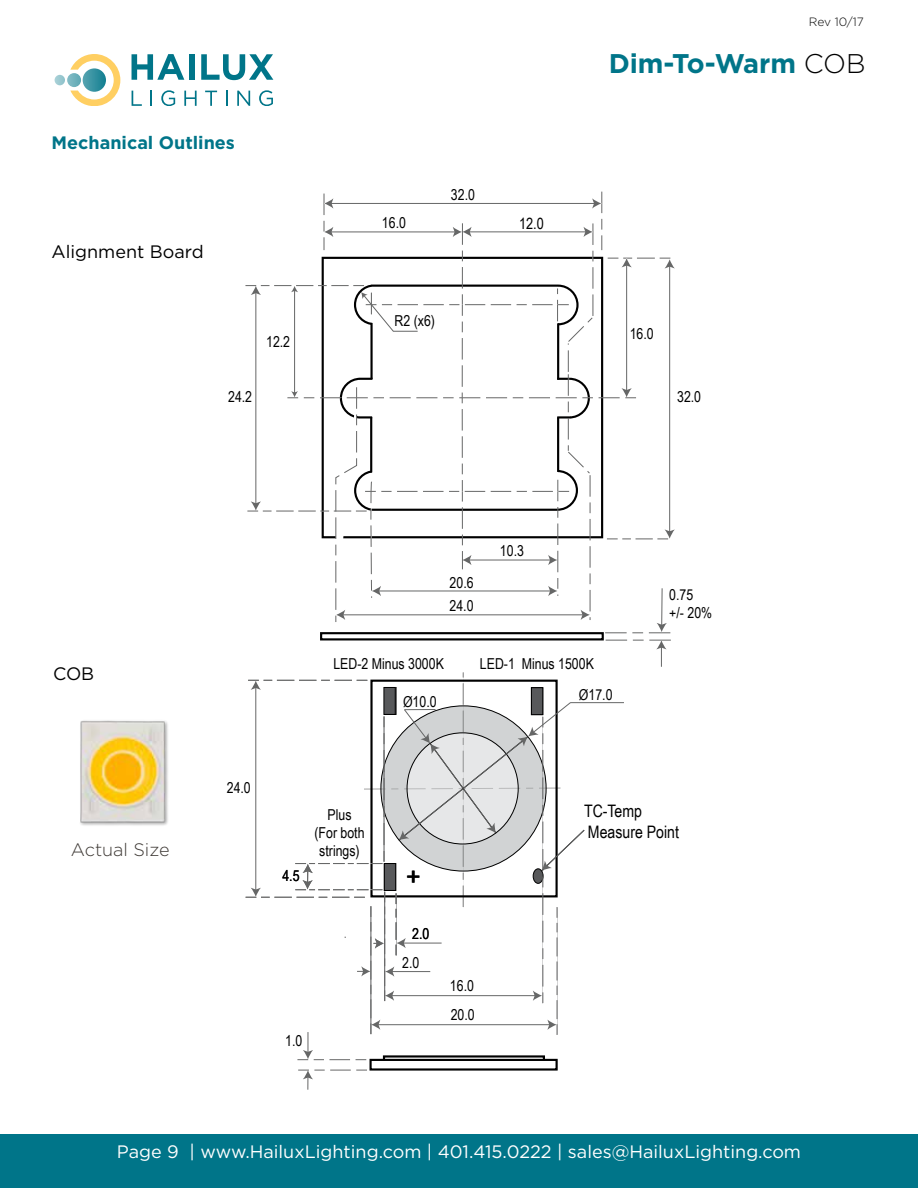
<style>
.page{position:relative;width:918px;height:1188px;background:#fff}
.page>*{position:absolute;margin:0;border:0;box-sizing:border-box;transform-origin:0 0}
.t1{font:30.9px "Arial Narrow";color:#000}
.t2{font:700 27px "Gotham HTF";color:#007589}
.t3{font:18px "Gotham HTF";color:#fff}
.t4{font:700 18px "Gotham HTF";color:#007589}
.t5{font:18px "Gotham HTF";color:#000}
.t6{font:300 18px "Gotham HTF";color:#3d3834}
.t7{font:17.25px/20.7px "Arial Narrow";color:#000}
.t8{font:15.45px "Arial Narrow";color:#000}
.t9{font:15px/18px "Arial Narrow";color:#000}
.t10{font:300 12px "Gotham HTF";letter-spacing:-.005em;color:#000}
.s1{font-weight:300;color:#000}
</style>
<div class="page">
<div style="left:0;top:1134px;width:918px;height:54px;background:#007589"></div>
<svg style="left:132px;top:54px;width:52px;height:26px"></svg>
<div style="left:189px;top:54px;width:6px;height:26px;background:#007589"></div>
<svg style="left:201px;top:54px;width:72px;height:26px"></svg>
<svg style="left:132px;top:91px;width:10px;height:15px"></svg>
<svg style="left:150px;top:91px;width:2px;height:15px"></svg>
<svg style="left:161px;top:90px;width:14px;height:16px"></svg>
<svg style="left:184px;top:91px;width:13px;height:15px"></svg>
<svg style="left:205px;top:91px;width:12px;height:15px"></svg>
<svg style="left:226px;top:91px;width:2px;height:15px"></svg>
<svg style="left:237px;top:91px;width:13px;height:15px"></svg>
<svg style="left:259px;top:90px;width:14px;height:16px"></svg>
<svg style="left:55px;top:54px;width:65px;height:52px"></svg>
<div style="left:320px;top:632px;width:284px;height:8px;border:2px solid #000"></div>
<svg style="left:606px;top:640px;width:65px;height:27px"></svg>
<svg style="left:245px;top:192px;width:430px;height:441px"></svg>
<div style="left:370px;top:1059px;width:188px;height:12px;border:2px solid #000"></div>
<svg style="left:298px;top:1070px;width:69px;height:20px"></svg>
<svg style="left:246px;top:672px;width:339px;height:388px"></svg>
<hr style="left:570px;top:702px;width:54px;height:1px;background:#666767">
<img style="left:80px;top:720px;width:88px;height:106px">
<p class="t10" style="left:809px;top:15px;width:57px">Rev 10/17</p>
<p class="t4" style="left:52px;top:132px;width:185px">Mechanical Outlines</p>
<p class="t5" style="left:52px;top:242px;width:154px">Alignment Board</p>
<p class="t9" style="left:266px;top:332px;width:26px">12.2</p>
<p class="t9" style="left:382px;top:213px;width:26px">16.0</p>
<p class="t9" style="left:451px;top:185px;width:26px">32.0</p>
<p class="t9" style="left:395px;top:311px;width:42px">R2 (x6)</p>
<p class="t8" style="left:519px;top:212px;width:26px">12.0</p>
<h2 class="t2" style="left:609px;top:48px;width:258px">Dim-To-Warm <span class="s1">COB</span></h2>
<p class="t9" style="left:630px;top:324px;width:26px">16.0</p>
<p class="t9" style="left:228px;top:388px;width:26px">24.2</p>
<p class="t9" style="left:677px;top:387px;width:26px">32.0</p>
<p class="t5" style="left:53px;top:664px;width:43px">COB</p>
<p class="t6" style="left:71px;top:840px;width:100px">Actual Size</p>
<p class="t9" style="left:227px;top:778px;width:26px">24.0</p>
<p class="t9" style="left:450px;top:573px;width:26px">20.6</p>
<p class="t9" style="left:450px;top:596px;width:26px">24.0</p>
<p class="t9" style="left:500px;top:541px;width:26px">10.3</p>
<p class="t9" style="left:333px;top:654px;width:112px">LED-2 Minus 3000K</p>
<p class="t9" style="left:480px;top:654px;width:115px">LED-1 Minus 1500K</p>
<p class="t9" style="left:403px;top:692px;width:35px">Ø10.0</p>
<p class="t9" style="left:579px;top:685px;width:35px">Ø17.0</p>
<p class="t9" style="left:669px;top:585px;width:44px">0.75<br>+/- 20%</p>
<p class="t9" style="left:314px;top:805px;width:52px;text-align:center">Plus (For both strings)</p>
<p class="t9" style="left:282px;top:866px;width:19px">4.5</p>
<h1 class="t1" style="left:389px;top:884px;width:16px;rotate:-90deg">+</h1>
<p class="t9" style="left:412px;top:924px;width:19px">2.0</p>
<p class="t9" style="left:285px;top:1031px;width:19px">1.0</p>
<p class="t9" style="left:402px;top:953px;width:19px">2.0</p>
<p class="t9" style="left:450px;top:971px;width:26px;line-height:29px">16.0<br>20.0</p>
<p class="t7" style="left:584px;top:800px;width:96px">TC-Temp<br>Measure Point</p>
<p class="t3" style="left:117px;top:1141px;width:686px">Page 9 | www.HailuxLighting.com | 401.415.0222 | sales@HailuxLighting.com</p>
</div>
